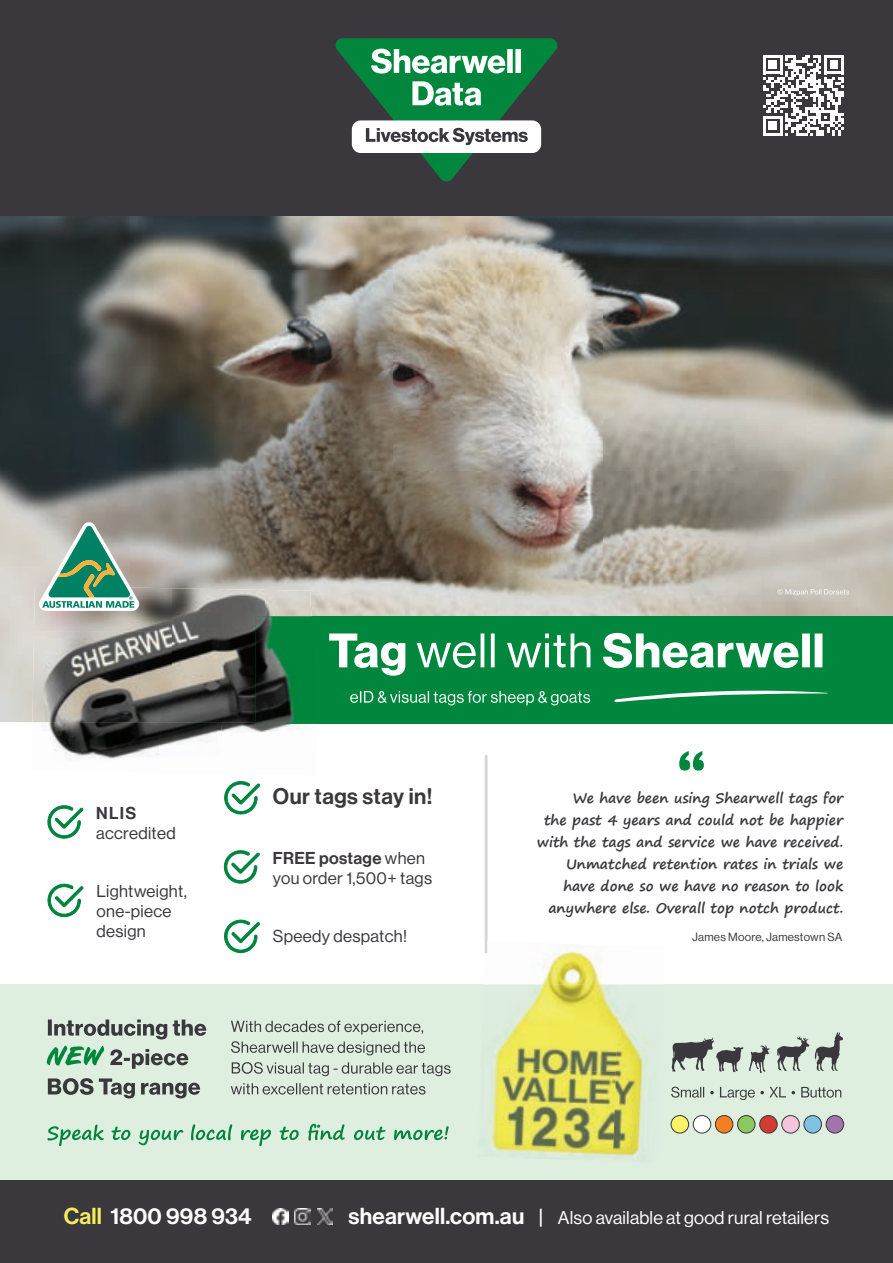
<style>
.page{position:relative;width:893px;height:1263px;background:#fff}
.page>*{position:absolute;margin:0;border:0;box-sizing:border-box;transform-origin:0 0}
.t1{font:700 64.05px "Britannic";color:#00873d}
.t2{font:22.65px "N Haas Grotesk DS Pro 65 Md";letter-spacing:.01em;color:#fff}
.t3{font:22.05px "N Haas Grotesk DS Pro 65 Md";letter-spacing:.02em;color:#3a383c}
.t4{font:18.15px "N Haas Grotesk DS Pro 55 Rg";letter-spacing:.01em;color:#fff}
.t5{font:16.95px/20.4px "N Haas Grotesk DS Pro 55 Rg";letter-spacing:.02em;color:#3a383c}
.t6{font:700 13.95px/22px "Segoe Print";color:#3a383c;text-align:right}
.t7{font:11.7px "N Haas Grotesk DS Pro 55 Rg";letter-spacing:.02em;color:#3a383c}
.s1{font-family:"N Haas Grotesk DS Pro 65 Md"}
.s2{color:#f4ec5e}
.s3{font-family:"N Haas Grotesk DS Pro 65 Md";font-size:22.65px}
.s4{font-family:"N Haas Grotesk DS Pro 65 Md";font-size:20.25px}
</style>
<div class="page">
<img style="left:0;top:216px;width:893px;height:356px">
<img style="left:139px;top:572px;width:754px;height:44px">
<div style="left:0;top:985px;width:893px;height:196px;background:#deeedf"></div>
<div style="left:256px;top:616px;width:637px;height:108px;background:#00873d"></div>
<div style="left:0;top:0;width:893px;height:216px;background:#3a383c"></div>
<svg style="left:763px;top:55px;width:81px;height:80px"></svg>
<div style="left:0;top:1181px;width:893px;height:82px;background:#3a383c"></div>
<svg style="left:47px;top:805px;width:37px;height:34px"></svg>
<svg style="left:224px;top:781px;width:37px;height:34px"></svg>
<svg style="left:47px;top:883px;width:37px;height:35px"></svg>
<svg style="left:223px;top:850px;width:37px;height:34px"></svg>
<svg style="left:224px;top:919px;width:36px;height:35px"></svg>
<img style="left:318px;top:1209px;width:15px;height:15px">
<img style="left:273px;top:1209px;width:15px;height:15px">
<img style="left:295px;top:1209px;width:15px;height:15px">
<img style="left:41px;top:722px;width:180px;height:38px">
<img style="left:221px;top:722px;width:78px;height:11px">
<img style="left:32px;top:631px;width:140px;height:91px">
<img style="left:172px;top:588px;width:93px;height:134px">
<img style="left:34px;top:586px;width:138px;height:45px">
<img style="left:265px;top:590px;width:46px;height:26px">
<img style="left:256px;top:616px;width:61px;height:108px">
<svg style="left:39px;top:522px;width:100px;height:89px;background:#8bb19e"></svg>
<svg style="left:336px;top:38px;width:221px;height:143px"></svg>
<img style="left:483px;top:945px;width:182px;height:40px">
<img style="left:494px;top:985px;width:118px;height:82px">
<img style="left:612px;top:1005px;width:32px;height:155px">
<img style="left:490px;top:1067px;width:126px;height:93px">
<svg style="left:485px;top:755px;width:2px;height:198px"></svg>
<div style="left:671px;top:1115px;width:18px;height:18px;background:#fbf266;border-radius:50%"></div>
<div style="left:671px;top:1115px;width:18px;height:18px;border:1px solid #3a383c;border-radius:50%"></div>
<div style="left:693px;top:1115px;width:18px;height:18px;background:#fff;border-radius:50%"></div>
<div style="left:693px;top:1115px;width:18px;height:18px;border:1px solid #3a383c;border-radius:50%"></div>
<div style="left:737px;top:1115px;width:18px;height:18px;background:#8ac860;border-radius:50%"></div>
<div style="left:737px;top:1115px;width:18px;height:18px;border:1px solid #3a383c;border-radius:50%"></div>
<div style="left:715px;top:1115px;width:18px;height:18px;background:#f58021;border-radius:50%"></div>
<div style="left:715px;top:1115px;width:18px;height:18px;border:1px solid #3a383c;border-radius:50%"></div>
<div style="left:760px;top:1115px;width:17px;height:18px;background:#d33b35;border-radius:50%"></div>
<div style="left:759px;top:1115px;width:18px;height:18px;border:1px solid #3a383c;border-radius:50%"></div>
<div style="left:804px;top:1115px;width:17px;height:18px;background:#7dc3e1;border-radius:50%"></div>
<div style="left:804px;top:1115px;width:18px;height:18px;border:1px solid #3a383c;border-radius:50%"></div>
<div style="left:826px;top:1115px;width:18px;height:18px;background:#a374ac;border-radius:50%"></div>
<div style="left:826px;top:1115px;width:18px;height:18px;border:1px solid #3a383c;border-radius:50%"></div>
<div style="left:782px;top:1115px;width:17px;height:18px;background:#f5c5db;border-radius:50%"></div>
<div style="left:781px;top:1115px;width:19px;height:18px;border:1px solid #3a383c;border-radius:50%"></div>
<svg style="left:671px;top:1037px;width:99px;height:36px"></svg>
<svg style="left:777px;top:1032px;width:66px;height:39px"></svg>
<svg style="left:671px;top:1087px;width:170px;height:13px"></svg>
<svg style="left:48px;top:1078px;width:152px;height:20px"></svg>
<svg style="left:47px;top:1019px;width:159px;height:50px"></svg>
<svg style="left:231px;top:1083px;width:194px;height:11px"></svg>
<svg style="left:232px;top:1062px;width:219px;height:14px"></svg>
<svg style="left:231px;top:1041px;width:194px;height:14px"></svg>
<svg style="left:231px;top:1021px;width:192px;height:13px"></svg>
<svg style="left:47px;top:1124px;width:402px;height:22px"></svg>
<svg style="left:350px;top:691px;width:240px;height:14px"></svg>
<svg style="left:329px;top:633px;width:493px;height:43px"></svg>
<svg style="left:614px;top:690px;width:214px;height:12px"></svg>
<svg style="left:777px;top:589px;width:72px;height:7px"></svg>
<p class="t5" style="left:96px;top:803px;width:81px"><span class="s1">NLIS </span>accredited</p>
<p class="t5" style="left:96px;top:881px;width:92px">Lightweight, one-piece design</p>
<p class="t3" style="left:273px;top:783px;width:161px">Our tags stay in!</p>
<p class="t5" style="left:273px;top:847px;width:161px"><span class="s1">FREE postage</span> when you order 1,500+ tags</p>
<p class="t5" style="left:273px;top:926px;width:136px">Speedy despatch!</p>
<p class="t1" style="left:676px;top:737px;width:32px">“</p>
<p class="t6" style="left:537px;top:786px;width:308px">We have been using Shearwell tags for<br>the past 4 years and could not be happier with the tags and service we have received.<br>Unmatched retention rates in trials we have done so we have no reason to look anywhere else. Overall top notch product.</p>
<p class="t7" style="left:692px;top:930px;width:152px">James Moore, Jamestown SA</p>
<p class="t2" style="left:64px;top:1203px;width:189px"><span class="s2">Call</span> 1800 998 934</p>
<p class="t4" style="left:349px;top:1208px;width:482px"><span class="s3">shearwell.com.au</span> <span class="s4">|</span> Also available at good rural retailers</p>
</div>
